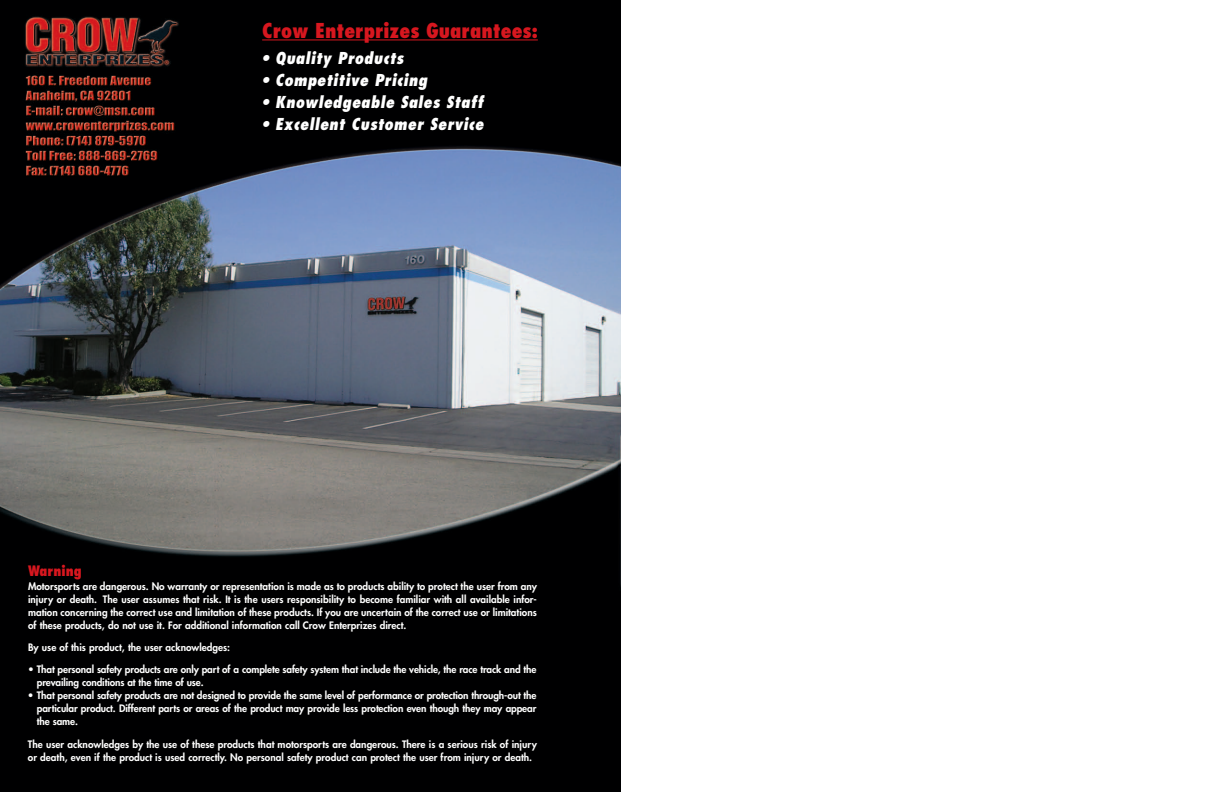
<style>
.page{position:relative;width:1224px;height:792px;background:#fff}
.page>*{position:absolute;margin:0;border:0;box-sizing:border-box;transform-origin:0 0}
.t1{font:800 condensed 20px "Futura";color:#d7171f}
.t2{font:italic 800 condensed 16px "Futura";letter-spacing:.03em;color:#fff}
.t3{font:800 condensed 14px "Futura";color:#d7171f}
.t4{font:800 10px/13px "Futura";color:#fff;text-align:justify}
</style>
<div class="page">
<img style="left:0;top:0;width:621px;height:792px">
<hr style="left:262px;top:39px;width:276px;height:1px;background:#d7171f">
<h1 class="t1" style="left:262px;top:22px;width:277px">Crow Enterprizes Guarantees:</h1>
<h2 class="t2" style="left:262px;top:51px;width:143px">• Quality Products</h2>
<h2 class="t2" style="left:262px;top:73px;width:166px">• Competitive Pricing</h2>
<h2 class="t2" style="left:262px;top:95px;width:223px">• Knowledgeable Sales Staff</h2>
<h2 class="t2" style="left:262px;top:117px;width:223px">• Excellent Customer Service</h2>
<h3 class="t3" style="left:28px;top:565px;width:55px">Warning</h3>
<p class="t4" style="left:28px;top:581px;width:511px">Motorsports are dangerous. No warranty or representation is made as to products ability to protect the user from any injury or death. The user assumes that risk. It is the users responsibility to become familiar with all available infor&shy;mation concerning the correct use and limitation of these products. If you are uncertain of the correct use or limitations of these products, do not use it. For additional information call Crow Enterprizes direct.</p>
<p class="t4" style="left:28px;top:642px;width:204px">By use of this product, the user acknowledges:</p>
<p class="t4" style="left:37px;top:664px;width:501px;text-indent:-9px">• That personal safety products are only part of a complete safety system that include the vehicle, the race track and the prevailing conditions at the time of use.</p>
<p class="t4" style="left:37px;top:690px;width:501px;text-indent:-9px">• That personal safety products are not designed to provide the same level of performance or protection through-out the particular product. Different parts or areas of the product may provide less protection even though they may appear the same.</p>
<p class="t4" style="left:28px;top:739px;width:510px">The user acknowledges by the use of these products that motorsports are dangerous. There is a serious risk of injury or death, even if the product is used correctly. No personal safety product can protect the user from injury or death.</p>
</div>
